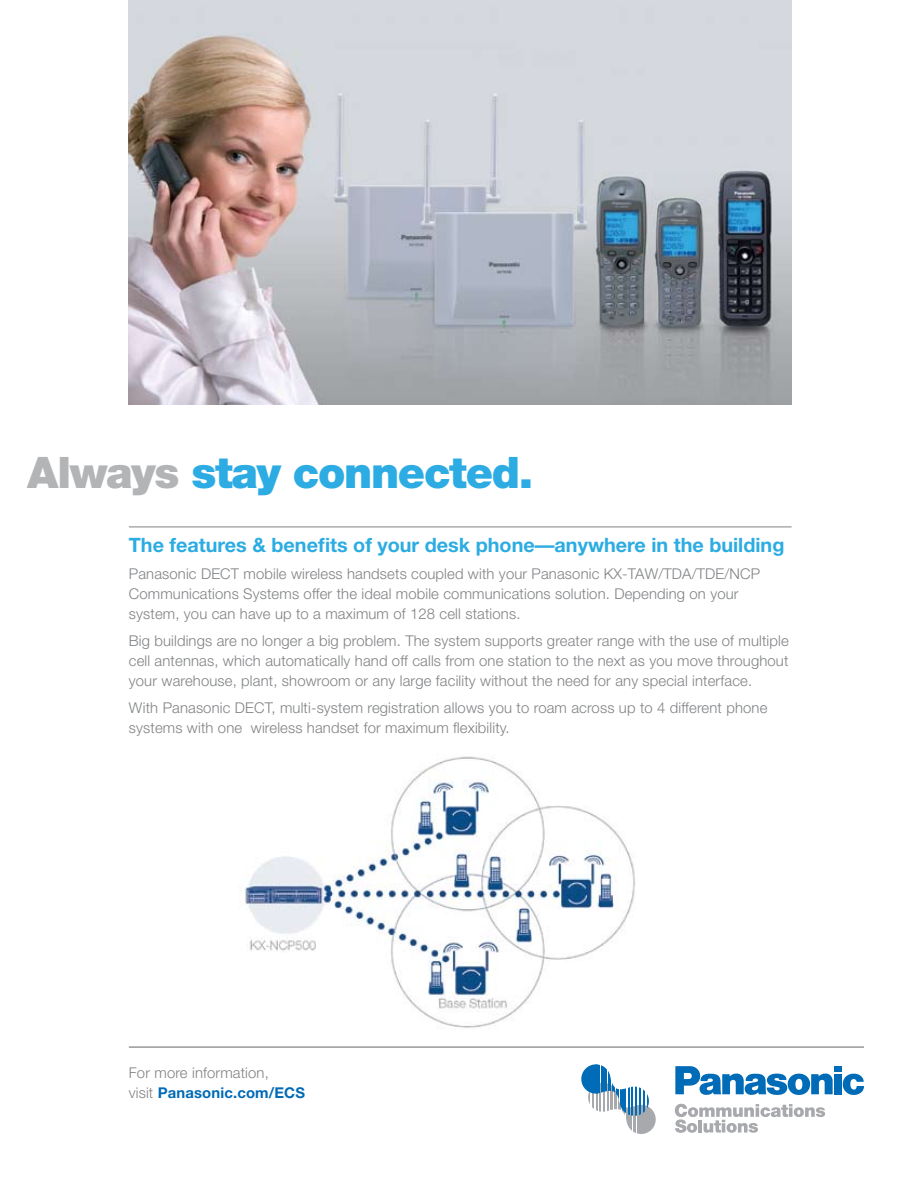
<style>
.page{position:relative;width:918px;height:1188px;background:#fff}
.page>*{position:absolute;margin:0;border:0;box-sizing:border-box;transform-origin:0 0}
.t1{font:900 43.5px "Helvetica Neue";letter-spacing:-.03em;color:#2cace2}
.t2{font:700 19.8px "Helvetica Neue";color:#2cace2}
.t3{font:300 14.85px/19.8px "Helvetica Neue";letter-spacing:.01em;color:#808285}
.s1{color:#b2b4b6}
.s2{font-weight:700;color:#006bb6}
</style>
<div class="page">
<svg style="left:652px;top:1110px;width:4px;height:19px"></svg>
<svg style="left:648px;top:1103px;width:4px;height:29px"></svg>
<svg style="left:644px;top:1105px;width:4px;height:29px"></svg>
<hr style="left:641px;top:1099px;width:3px;height:35px;background:#a7a9ac">
<hr style="left:637px;top:1097px;width:3px;height:37px;background:#a7a9ac">
<hr style="left:633px;top:1095px;width:3px;height:38px;background:#a7a9ac">
<hr style="left:630px;top:1094px;width:2px;height:37px;background:#a7a9ac">
<hr style="left:626px;top:1092px;width:2px;height:38px;background:#a7a9ac">
<hr style="left:622px;top:1090px;width:3px;height:38px;background:#a7a9ac">
<hr style="left:618px;top:1088px;width:3px;height:38px;background:#a7a9ac">
<hr style="left:615px;top:1086px;width:2px;height:39px;background:#a7a9ac">
<hr style="left:611px;top:1085px;width:2px;height:38px;background:#a7a9ac">
<hr style="left:607px;top:1083px;width:2px;height:38px;background:#a7a9ac">
<hr style="left:603px;top:1083px;width:2px;height:36px;background:#a7a9ac">
<hr style="left:600px;top:1083px;width:1px;height:35px;background:#a7a9ac">
<hr style="left:596px;top:1083px;width:1px;height:33px;background:#a7a9ac">
<hr style="left:592px;top:1083px;width:1px;height:31px;background:#a7a9ac">
<hr style="left:588px;top:1083px;width:2px;height:30px;background:#a7a9ac">
<svg style="left:581px;top:1069px;width:4px;height:20px"></svg>
<svg style="left:585px;top:1066px;width:4px;height:30px"></svg>
<svg style="left:589px;top:1064px;width:4px;height:30px"></svg>
<hr style="left:593px;top:1064px;width:3px;height:35px;background:#006bb6">
<hr style="left:597px;top:1064px;width:3px;height:37px;background:#006bb6">
<hr style="left:601px;top:1065px;width:3px;height:38px;background:#006bb6">
<hr style="left:605px;top:1067px;width:2px;height:38px;background:#006bb6">
<hr style="left:608px;top:1069px;width:3px;height:38px;background:#006bb6">
<hr style="left:612px;top:1070px;width:3px;height:38px;background:#006bb6">
<hr style="left:616px;top:1072px;width:3px;height:38px;background:#006bb6">
<hr style="left:620px;top:1074px;width:2px;height:38px;background:#006bb6">
<hr style="left:624px;top:1076px;width:2px;height:38px;background:#006bb6">
<hr style="left:628px;top:1077px;width:2px;height:39px;background:#006bb6">
<hr style="left:632px;top:1079px;width:1px;height:38px;background:#006bb6">
<hr style="left:635px;top:1081px;width:2px;height:37px;background:#006bb6">
<hr style="left:639px;top:1082px;width:2px;height:36px;background:#006bb6">
<hr style="left:643px;top:1084px;width:2px;height:34px;background:#006bb6">
<hr style="left:647px;top:1086px;width:1px;height:32px;background:#006bb6">
<svg style="left:675px;top:1104px;width:150px;height:29px"></svg>
<svg style="left:675px;top:1066px;width:158px;height:29px"></svg>
<div style="left:834px;top:1074px;width:8px;height:20px;background:#006bb6"></div>
<div style="left:834px;top:1066px;width:8px;height:5px;background:#006bb6"></div>
<svg style="left:843px;top:1073px;width:21px;height:22px"></svg>
<img style="left:244px;top:756px;width:391px;height:272px">
<hr style="left:129px;top:526px;width:663px;height:1px;background:#808285">
<hr style="left:129px;top:1047px;width:735px;height:1px;background:#636467">
<img style="left:129px;top:0;width:663px;height:405px">
<h1 class="t1" style="left:27px;top:446px;width:507px"><span class="s1">Always</span> stay connected.</h1>
<h2 class="t2" style="left:129px;top:533px;width:657px">The features &amp; benefits of your desk phone—anywhere in the building</h2>
<p class="t3" style="left:129px;top:564px;width:633px">Panasonic DECT mobile wireless handsets coupled with your Panasonic KX-TAW/TDA/TDE/NCP<br>Communications Systems offer the ideal mobile communications solution. Depending on your system, you can have up to a maximum of 128 cell stations.</p>
<p class="t3" style="left:129px;top:631px;width:661px;text-align:justify">Big buildings are no longer a big problem. The system supports greater range with the use of multiple cell antennas, which automatically hand off calls from one station to the next as you move throughout your warehouse, plant, showroom or any large facility without the need for any special interface.</p>
<p class="t3" style="left:129px;top:697px;width:640px">With Panasonic DECT, multi-system registration allows you to roam across up to 4 different phone systems with one wireless handset for maximum flexibility.</p>
<p class="t3" style="left:129px;top:1063px;width:178px">For more information,<br>visit <span class="s2">Panasonic.com/ECS</span></p>
</div>
